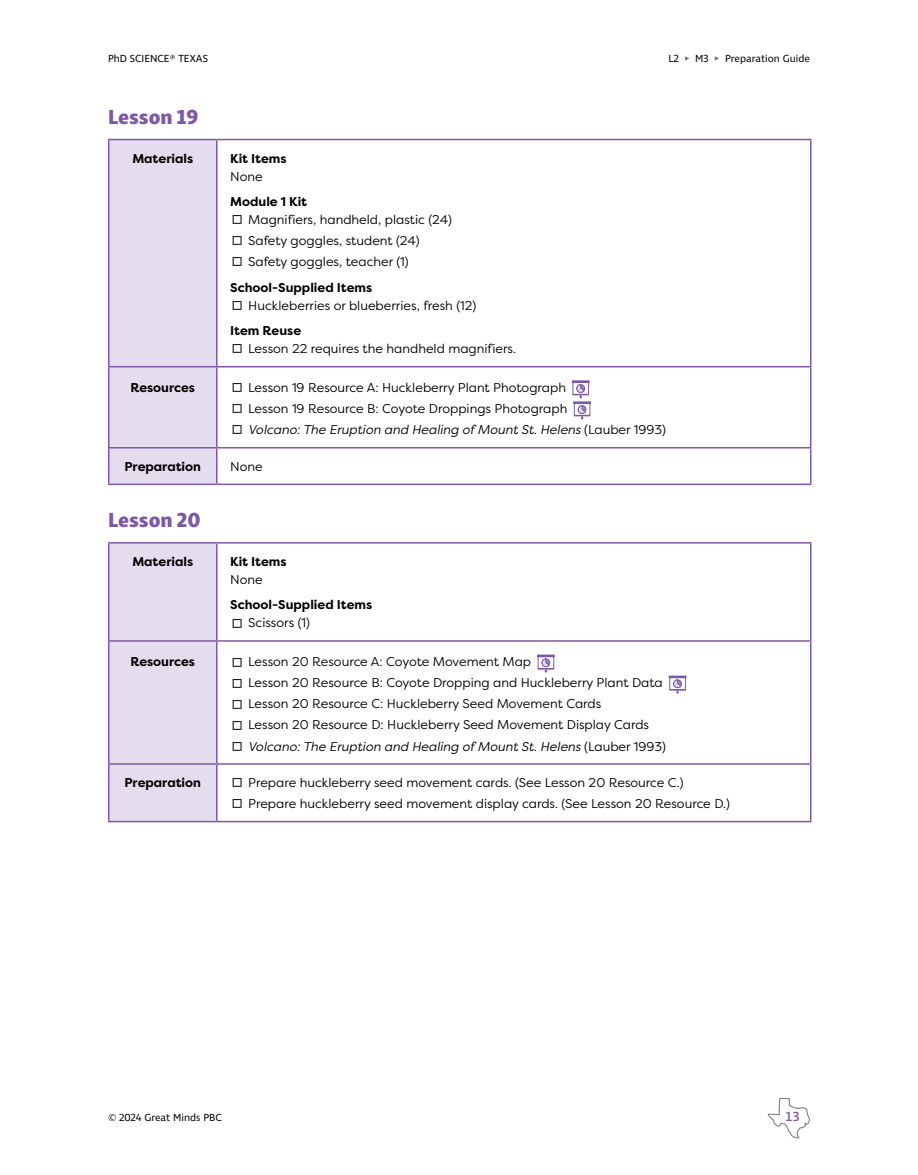
<style>
.page{position:relative;width:918px;height:1175px;background:#fff}
.page>*{position:absolute;margin:0;border:0;box-sizing:border-box;transform-origin:0 0}
.t1{font:33px "Skolar Sans Latn";color:#000}
.t2{font:21px "Skolar Sans Latn Eb";color:#7f58a5}
.t3{font:500 13.5px "Ingra";color:#7f58a5}
.t4{font:12.75px "Filson Pro";color:#000}
.t5{font:700 12.75px "Filson Pro";color:#000}
.t6{font:italic 12.75px "Filson Pro";color:#000}
.t7{font:10.5px "Ingra";color:#000}
.s1{color:#636466}
.s2{font-family:"Skolar Sans Latn";font-size:33px}
.s3{font-style:normal}
</style>
<div class="page">
<div style="left:110px;top:140px;width:106px;height:343px;background:#e3ddee"></div>
<hr style="left:108px;top:366px;width:109px;height:1px;background:#7f58a5">
<hr style="left:217px;top:366px;width:595px;height:1px;background:#7f58a5">
<hr style="left:108px;top:447px;width:109px;height:1px;background:#7f58a5">
<hr style="left:217px;top:447px;width:595px;height:1px;background:#7f58a5">
<hr style="left:108px;top:139px;width:109px;height:1px;background:#7f58a5">
<hr style="left:108px;top:140px;width:2px;height:226px;background:#7f58a5">
<hr style="left:108px;top:367px;width:2px;height:80px;background:#7f58a5">
<hr style="left:108px;top:448px;width:2px;height:35px;background:#7f58a5">
<hr style="left:108px;top:483px;width:109px;height:2px;background:#7f58a5">
<hr style="left:217px;top:139px;width:595px;height:1px;background:#7f58a5">
<hr style="left:216px;top:140px;width:2px;height:226px;background:#7f58a5">
<hr style="left:810px;top:140px;width:2px;height:226px;background:#7f58a5">
<hr style="left:216px;top:367px;width:2px;height:80px;background:#7f58a5">
<hr style="left:810px;top:367px;width:2px;height:80px;background:#7f58a5">
<hr style="left:216px;top:448px;width:2px;height:35px;background:#7f58a5">
<hr style="left:810px;top:448px;width:2px;height:35px;background:#7f58a5">
<hr style="left:217px;top:483px;width:595px;height:2px;background:#7f58a5">
<hr style="left:572px;top:380px;width:18px;height:3px;background:#7f58a5">
<svg style="left:573px;top:384px;width:16px;height:14px"></svg>
<svg style="left:573px;top:404px;width:18px;height:12px"></svg>
<div style="left:574px;top:403px;width:16px;height:13px;background:#fff"></div>
<div style="left:574px;top:402px;width:16px;height:14px;border:1px solid #7f58a5"></div>
<hr style="left:573px;top:401px;width:18px;height:3px;background:#7f58a5">
<svg style="left:574px;top:405px;width:16px;height:14px"></svg>
<div style="left:110px;top:543px;width:106px;height:277px;background:#e3ddee"></div>
<hr style="left:108px;top:640px;width:109px;height:1px;background:#7f58a5">
<hr style="left:217px;top:640px;width:595px;height:1px;background:#7f58a5">
<hr style="left:108px;top:763px;width:109px;height:1px;background:#7f58a5">
<hr style="left:217px;top:763px;width:595px;height:1px;background:#7f58a5">
<hr style="left:108px;top:542px;width:109px;height:1px;background:#7f58a5">
<hr style="left:108px;top:543px;width:2px;height:97px;background:#7f58a5">
<hr style="left:108px;top:641px;width:2px;height:122px;background:#7f58a5">
<hr style="left:108px;top:764px;width:2px;height:56px;background:#7f58a5">
<hr style="left:108px;top:820px;width:109px;height:2px;background:#7f58a5">
<hr style="left:217px;top:542px;width:595px;height:1px;background:#7f58a5">
<hr style="left:216px;top:543px;width:2px;height:97px;background:#7f58a5">
<hr style="left:810px;top:543px;width:2px;height:97px;background:#7f58a5">
<hr style="left:216px;top:641px;width:2px;height:122px;background:#7f58a5">
<hr style="left:810px;top:641px;width:2px;height:122px;background:#7f58a5">
<hr style="left:216px;top:764px;width:2px;height:56px;background:#7f58a5">
<hr style="left:810px;top:764px;width:2px;height:56px;background:#7f58a5">
<hr style="left:217px;top:820px;width:595px;height:2px;background:#7f58a5">
<svg style="left:537px;top:657px;width:18px;height:13px"></svg>
<div style="left:538px;top:656px;width:16px;height:13px;background:#ded4e8"></div>
<div style="left:538px;top:655px;width:16px;height:14px;border:1px solid #7f58a5"></div>
<hr style="left:537px;top:654px;width:18px;height:3px;background:#7f58a5">
<svg style="left:538px;top:658px;width:16px;height:14px"></svg>
<div style="left:670px;top:677px;width:15px;height:13px;background:#dcd2e7"></div>
<div style="left:669px;top:676px;width:17px;height:14px;border:1px solid #7f58a5"></div>
<hr style="left:669px;top:675px;width:17px;height:3px;background:#7f58a5">
<svg style="left:670px;top:679px;width:16px;height:14px"></svg>
<svg style="left:767px;top:1097px;width:43px;height:42px"></svg>
<p class="t7" style="left:108px;top:52px;width:101px">PhD SCIENCE® TEXAS</p>
<p class="t7" style="left:668px;top:52px;width:143px">L2 <span class="s1">▸</span> M3 <span class="s1">▸</span> Preparation Guide</p>
<h3 class="t2" style="left:108px;top:99px;width:92px">Lesson 19</h3>
<p class="t5" style="left:132px;top:150px;width:62px">Materials</p>
<p class="t5" style="left:230px;top:150px;width:58px">Kit Items</p>
<p class="t4" style="left:230px;top:168px;width:34px">None</p>
<p class="t5" style="left:230px;top:194px;width:78px">Module 1 Kit</p>
<h1 class="t1" style="left:230px;top:192px;width:16px">□</h1>
<p class="t4" style="left:248px;top:211px;width:205px">Magnifiers, handheld, plastic (24)</p>
<h1 class="t1" style="left:230px;top:213px;width:16px">□</h1>
<p class="t4" style="left:248px;top:232px;width:173px">Safety goggles, student (24)</p>
<h1 class="t1" style="left:230px;top:234px;width:16px">□</h1>
<p class="t4" style="left:248px;top:253px;width:162px">Safety goggles, teacher (1)</p>
<p class="t5" style="left:230px;top:279px;width:144px">School-Supplied Items</p>
<h1 class="t1" style="left:230px;top:277px;width:16px">□</h1>
<p class="t4" style="left:248px;top:297px;width:230px">Huckleberries or blueberries, fresh (12)</p>
<p class="t5" style="left:230px;top:323px;width:73px">Item Reuse</p>
<h1 class="t1" style="left:230px;top:321px;width:16px">□</h1>
<p class="t4" style="left:248px;top:340px;width:269px">Lesson 22 requires the handheld magnifiers.</p>
<p class="t5" style="left:130px;top:380px;width:66px">Resources</p>
<p class="t4" style="left:230px;top:379px;width:337px"><span class="s2">□</span> Lesson 19 Resource A: Huckleberry Plant Photograph</p>
<h1 class="t1" style="left:230px;top:381px;width:16px">□</h1>
<p class="t4" style="left:248px;top:400px;width:321px">Lesson 19 Resource B: Coyote Droppings Photograph</p>
<h1 class="t1" style="left:230px;top:402px;width:16px">□</h1>
<p class="t6" style="left:248px;top:421px;width:419px">Volcano: The Eruption and Healing of Mount St. Helens <span class="s3">(Lauber 1993)</span></p>
<p class="t5" style="left:124px;top:458px;width:78px">Preparation</p>
<p class="t4" style="left:230px;top:458px;width:34px">None</p>
<h3 class="t2" style="left:108px;top:502px;width:94px">Lesson 20</h3>
<p class="t5" style="left:132px;top:553px;width:62px">Materials</p>
<p class="t5" style="left:230px;top:553px;width:58px">Kit Items</p>
<p class="t4" style="left:230px;top:571px;width:34px">None</p>
<p class="t5" style="left:230px;top:597px;width:144px">School-Supplied Items</p>
<h1 class="t1" style="left:230px;top:595px;width:16px">□</h1>
<p class="t4" style="left:248px;top:614px;width:63px">Scissors (1)</p>
<p class="t5" style="left:130px;top:654px;width:66px">Resources</p>
<p class="t4" style="left:230px;top:653px;width:302px"><span class="s2">□</span> Lesson 20 Resource A: Coyote Movement Map</p>
<h1 class="t1" style="left:230px;top:655px;width:16px">□</h1>
<p class="t4" style="left:248px;top:674px;width:416px">Lesson 20 Resource B: Coyote Dropping and Huckleberry Plant Data</p>
<p class="t4" style="left:230px;top:695px;width:373px"><span class="s2">□</span> Lesson 20 Resource C: Huckleberry Seed Movement Cards</p>
<h1 class="t1" style="left:230px;top:697px;width:16px">□</h1>
<p class="t4" style="left:248px;top:716px;width:402px">Lesson 20 Resource D: Huckleberry Seed Movement Display Cards</p>
<h1 class="t1" style="left:230px;top:718px;width:16px">□</h1>
<p class="t6" style="left:248px;top:737px;width:419px">Volcano: The Eruption and Healing of Mount St. Helens <span class="s3">(Lauber 1993)</span></p>
<p class="t5" style="left:124px;top:774px;width:78px">Preparation</p>
<p class="t4" style="left:230px;top:774px;width:455px"><span class="s2">□</span> Prepare huckleberry seed movement cards. (See Lesson 20 Resource C.)</p>
<h1 class="t1" style="left:230px;top:776px;width:16px">□</h1>
<p class="t4" style="left:248px;top:795px;width:483px">Prepare huckleberry seed movement display cards. (See Lesson 20 Resource D.)</p>
<p class="t7" style="left:108px;top:1110px;width:115px">© 2024 Great Minds PBC</p>
<p class="t3" style="left:785px;top:1108px;width:16px">13</p>
</div>
